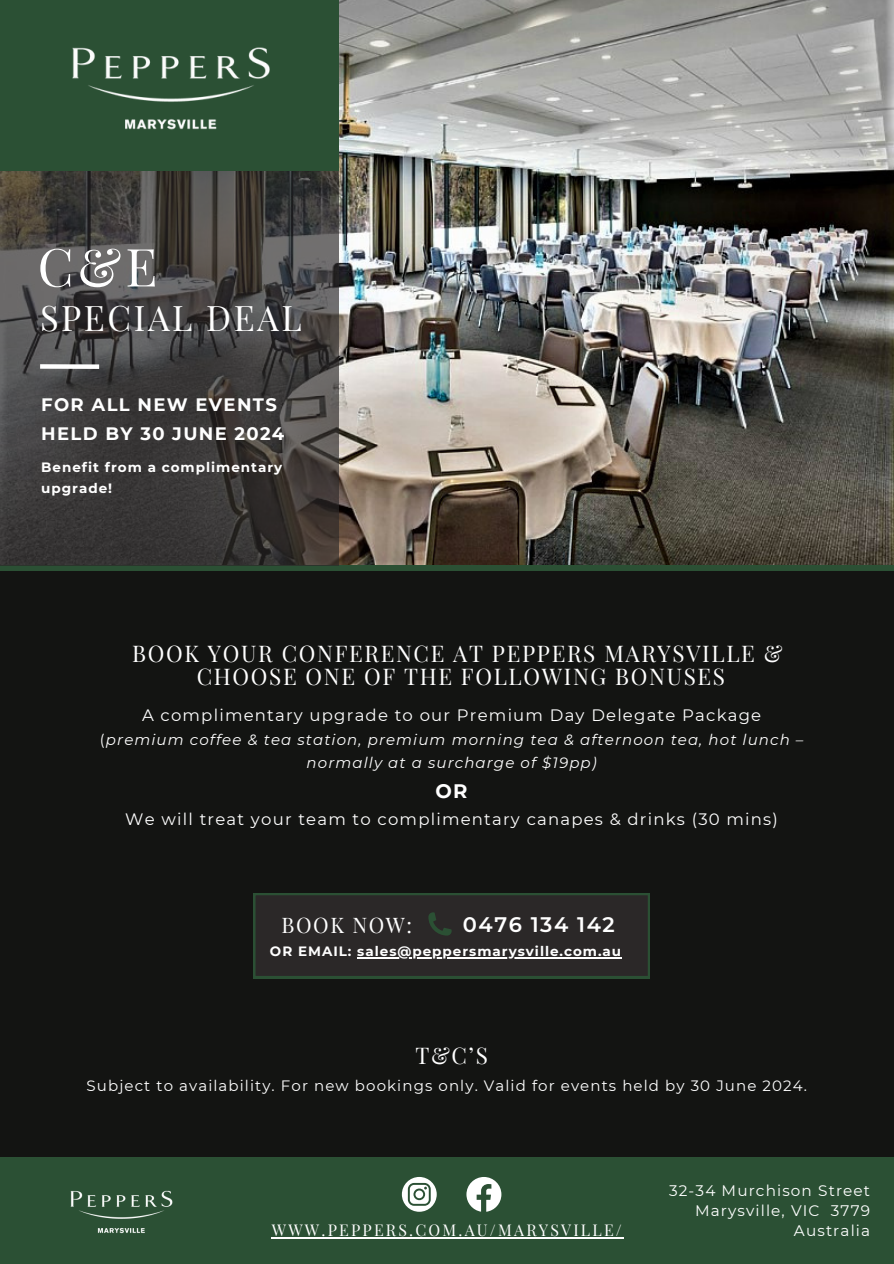
<style>
.page{position:relative;width:894px;height:1264px;background:#fff}
.page>*{position:absolute;margin:0;border:0;box-sizing:border-box;transform-origin:0 0}
.t1{font:52.5px "Playfair Display";color:#fff}
.t2{font:34.5px "Playfair Display";letter-spacing:.075em;color:#fff}
.t3{font:22.5px/23.7px "Playfair Display";letter-spacing:.075em;color:#fff;text-align:center}
.t4{font:600 21px "Montserrat";letter-spacing:.075em;color:#fff}
.t5{font:21px "Playfair Display";letter-spacing:.075em;color:#fff}
.t6{font:700 19.5px "Montserrat";color:#fff}
.t7{font:700 18px/28.2px "Montserrat";letter-spacing:.075em;color:#fff}
.t8{font:16.5px "Montserrat";letter-spacing:.075em;color:#fff}
.t9{font:15.9px "Playfair Display";letter-spacing:.14em;color:#fff}
.t10{font:15.3px "Montserrat";letter-spacing:.075em;color:#fff}
.t11{font:italic 15px "Montserrat";letter-spacing:.075em;color:#fff}
.t12{font:15px "Montserrat";letter-spacing:.075em;color:#fff}
.t13{font:700 13.5px/21.3px "Montserrat";letter-spacing:.075em;color:#fff}
.s1{font-style:normal}
</style>
<div class="page">
<div style="left:0;top:0;width:893px;height:1263px;background:#131412"></div>
<img style="left:339px;top:0;width:554px;height:565px">
<div style="left:0;top:1157px;width:893px;height:106px;background:#2b5034"></div>
<div style="left:0;top:565px;width:893px;height:6px;background:#2b5034"></div>
<svg style="left:0;top:0;width:339px;height:565px;background:#434140"></svg>
<div style="left:0;top:0;width:338px;height:171px;background:#2b5034"></div>
<div style="left:40px;top:364px;width:59px;height:5px;background:#fff"></div>
<svg style="left:253px;top:893px;width:396px;height:85px;background:#2c2c2a"></svg>
<img style="left:70px;top:1190px;width:103px;height:44px">
<img style="left:72px;top:47px;width:198px;height:83px">
<svg style="left:402px;top:1177px;width:34px;height:34px"></svg>
<svg style="left:466px;top:1177px;width:35px;height:34px"></svg>
<hr style="left:272px;top:1237px;width:352px;height:1px;background:#fff">
<hr style="left:357px;top:957px;width:265px;height:1px;background:#fff">
<p class="t1" style="left:38px;top:230px;width:121px">C&amp;E</p>
<h2 class="t2" style="left:40px;top:293px;width:263px">SPECIAL DEAL</h2>
<p class="t7" style="left:41px;top:391px;width:244px">FOR ALL NEW EVENTS<br>HELD BY 30 JUNE 2024</p>
<p class="t13" style="left:41px;top:456px;width:242px">Benefit from a complimentary upgrade!</p>
<p class="t3" style="left:132px;top:640px;width:652px">BOOK YOUR CONFERENCE AT PEPPERS MARYSVILLE &amp;<br>CHOOSE ONE OF THE FOLLOWING BONUSES</p>
<p class="t8" style="left:142px;top:705px;width:620px">A complimentary upgrade to our Premium Day Delegate Package</p>
<p class="t11" style="left:100px;top:730px;width:704px"><span class="s1">(</span>premium coffee &amp; tea station, premium morning tea &amp; afternoon tea, hot lunch –</p>
<p class="t11" style="left:306px;top:753px;width:291px">normally at a surcharge of $19pp)</p>
<p class="t6" style="left:435px;top:778px;width:34px">OR</p>
<h4 class="t8" style="left:125px;top:808px;width:654px">We will treat your team to complimentary canapes &amp; drinks (30 mins)</h4>
<h5 class="t5" style="left:281px;top:910px;width:132px">BOOK NOW:</h5>
<p class="t4" style="left:463px;top:911px;width:153px">0476 134 142</p>
<p class="t13" style="left:270px;top:940px;width:353px">OR EMAIL: sales@peppersmarysville.com.au</p>
<h4 class="t3" style="left:415px;top:1042px;width:74px">T&amp;C’S</h4>
<h4 class="t12" style="left:87px;top:1076px;width:721px">Subject to availability. For new bookings only. Valid for events held by 30 June 2024.</h4>
<p class="t9" style="left:272px;top:1218px;width:351px">WWW.PEPPERS.COM.AU/MARYSVILLE/</p>
<p class="t10" style="left:669px;top:1180px;width:202px">32-34 Murchison Street</p>
<h3 class="t10" style="left:695px;top:1200px;width:176px">Marysville, VIC 3779</h3>
<p class="t10" style="left:793px;top:1221px;width:78px">Australia</p>
</div>
